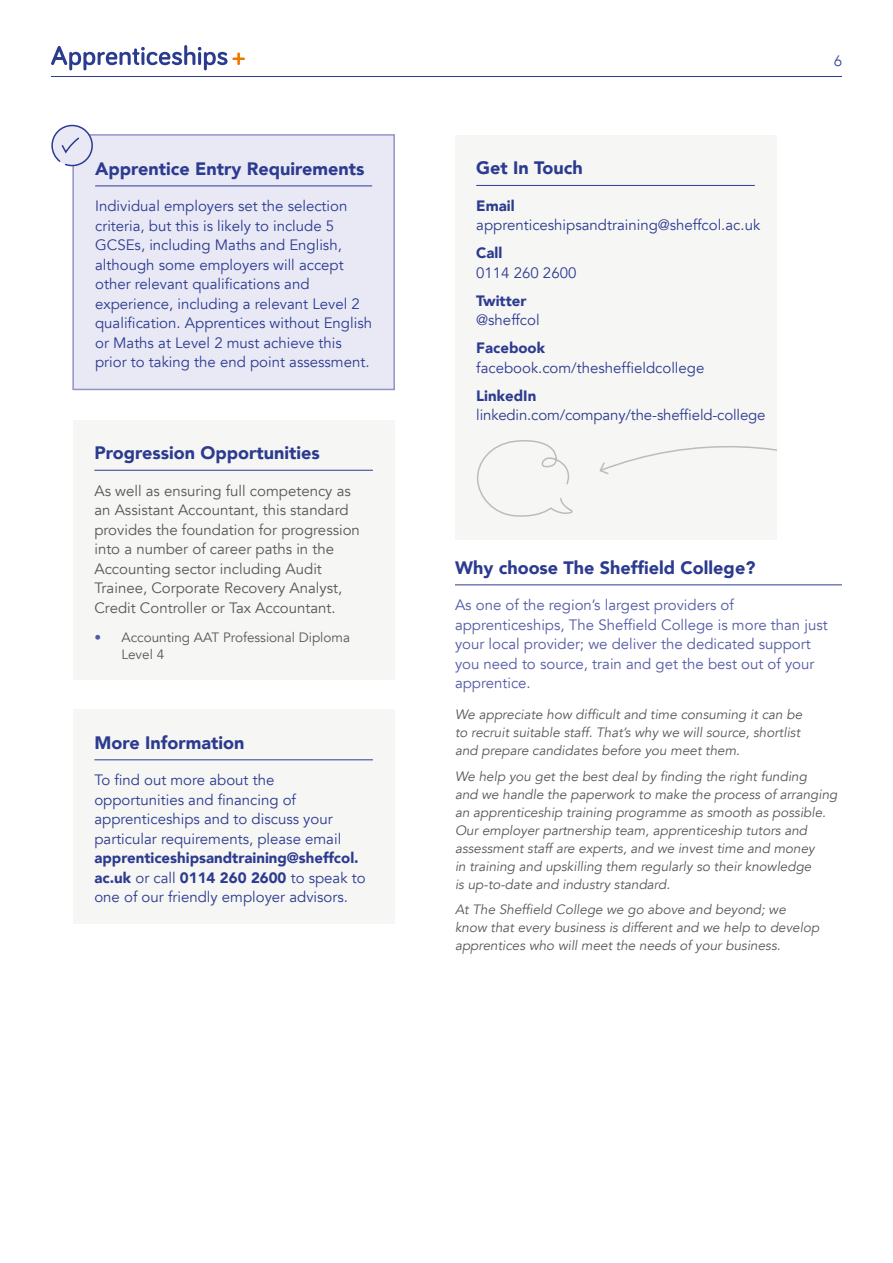
<style>
.page{position:relative;width:893px;height:1263px;background:#fff}
.page>*{position:absolute;margin:0;border:0;box-sizing:border-box;transform-origin:0 0}
.t1{font:900 18px "Avenir";color:#2c3b8f}
.t2{font:15px/19.5px "Avenir";color:#2c3b8f}
.t3{font:15px/19.5px "Avenir";color:#575756}
.t4{font:15px/19.5px "Avenir";color:#535aa4}
.t5{font:900 15px/19.5px "Avenir";color:#2c3b8f}
.t6{font:300 15px "Avenir";color:#2c3b8f}
.t7{font:italic 13.5px/18px "Avenir";color:#575756}
.t8{font:13.5px/16.5px "Avenir";color:#575756}
.s1{color:#535aa4}
.s2{font-weight:400}
</style>
<div class="page">
<div style="left:455px;top:135px;width:321px;height:405px;background:#f6f6f5"></div>
<hr style="left:476px;top:185px;width:279px;height:1px;background:#2c3b8f">
<svg style="left:599px;top:446px;width:177px;height:29px"></svg>
<svg style="left:477px;top:440px;width:96px;height:77px"></svg>
<hr style="left:51px;top:76px;width:791px;height:1px;background:#2c3b8f">
<div style="left:73px;top:135px;width:321px;height:254px;background:#e9e9f6"></div>
<hr style="left:95px;top:186px;width:277px;height:1px;background:#2c3b8f">
<div style="left:72px;top:134px;width:323px;height:256px;border:2px solid #9393c8"></div>
<div style="left:73px;top:420px;width:321px;height:260px;background:#f6f6f5"></div>
<hr style="left:94px;top:470px;width:279px;height:1px;background:#2c3b8f">
<div style="left:73px;top:709px;width:321px;height:214px;background:#f6f6f5"></div>
<hr style="left:94px;top:759px;width:279px;height:1px;background:#2c3b8f">
<svg style="left:51px;top:124px;width:43px;height:43px"></svg>
<hr style="left:455px;top:584px;width:387px;height:1px;background:#2c3b8f">
<svg style="left:51px;top:45px;width:194px;height:25px"></svg>
<h1 class="t1" style="left:95px;top:153px;width:271px">Apprentice Entry Requirements</h1>
<p class="t2" style="left:95px;top:197px;width:278px">Individual employers set the selection criteria, but this is likely to include 5<br>GCSEs, including Maths and English, although some employers will accept other relevant qualifications and experience, including a relevant Level 2 qualification. Apprentices without English or Maths at Level 2 must achieve this prior to taking the end point assessment.</p>
<h1 class="t1" style="left:94px;top:437px;width:227px">Progression Opportunities</h1>
<p class="t3" style="left:94px;top:481px;width:267px">As well as ensuring full competency as an Assistant Accountant, this standard provides the foundation for progression into a number of career paths in the Accounting sector including Audit Trainee, Corporate Recovery Analyst, Credit Controller or Tax Accountant.</p>
<p class="t8" style="left:121px;top:629px;width:230px;text-indent:-27px"><span class="s1">•</span> Accounting AAT Professional Diploma<br>Level 4</p>
<h1 class="t1" style="left:94px;top:727px;width:152px">More Information</h1>
<p class="t2" style="left:94px;top:771px;width:248px">To find out more about the opportunities and financing of apprenticeships and to discuss your particular requirements, please email</p>
<p class="t5" style="left:94px;top:848px;width:273px">apprenticeshipsandtraining@sheffcol. ac.uk <span class="s2">or call</span> 0114 260 2600 <span class="s2">to speak to one of our friendly employer advisors.</span></p>
<h1 class="t1" style="left:476px;top:153px;width:108px">Get In Touch</h1>
<p class="t5" style="left:476px;top:196px;width:40px">Email</p>
<p class="t2" style="left:476px;top:216px;width:285px">apprenticeshipsandtraining@sheffcol.ac.uk</p>
<p class="t5" style="left:476px;top:243px;width:28px">Call</p>
<p class="t2" style="left:476px;top:263px;width:102px">0114 260 2600</p>
<p class="t5" style="left:476px;top:291px;width:52px">Twitter</p>
<p class="t2" style="left:476px;top:311px;width:65px">@sheffcol</p>
<p class="t5" style="left:476px;top:338px;width:70px">Facebook</p>
<p class="t2" style="left:476px;top:358px;width:230px">facebook.com/thesheffieldcollege</p>
<p class="t5" style="left:476px;top:386px;width:62px">LinkedIn</p>
<p class="t2" style="left:476px;top:406px;width:291px">linkedin.com/company/the-sheffield-college</p>
<p class="t6" style="left:834px;top:52px;width:9px">6</p>
<h1 class="t1" style="left:455px;top:552px;width:302px">Why choose The Sheffield College?</h1>
<p class="t4" style="left:455px;top:596px;width:374px">As one of the region’s largest providers of apprenticeships, The Sheffield College is more than just your local provider; we deliver the dedicated support you need to source, train and get the best out of your apprentice.</p>
<p class="t7" style="left:455px;top:706px;width:349px">We appreciate how difficult and time consuming it can be to recruit suitable staff. That’s why we will source, shortlist and prepare candidates before you meet them.</p>
<p class="t7" style="left:455px;top:767px;width:384px">We help you get the best deal by finding the right funding<br>and we handle the paperwork to make the process of arranging an apprenticeship training programme as smooth as possible.<br>Our employer partnership team, apprenticeship tutors and assessment staff are experts, and we invest time and money<br>in training and upskilling them regularly so their knowledge<br>is up-to-date and industry standard.</p>
<p class="t7" style="left:455px;top:901px;width:366px">At The Sheffield College we go above and beyond; we know that every business is different and we help to develop apprentices who will meet the needs of your business.</p>
</div>
